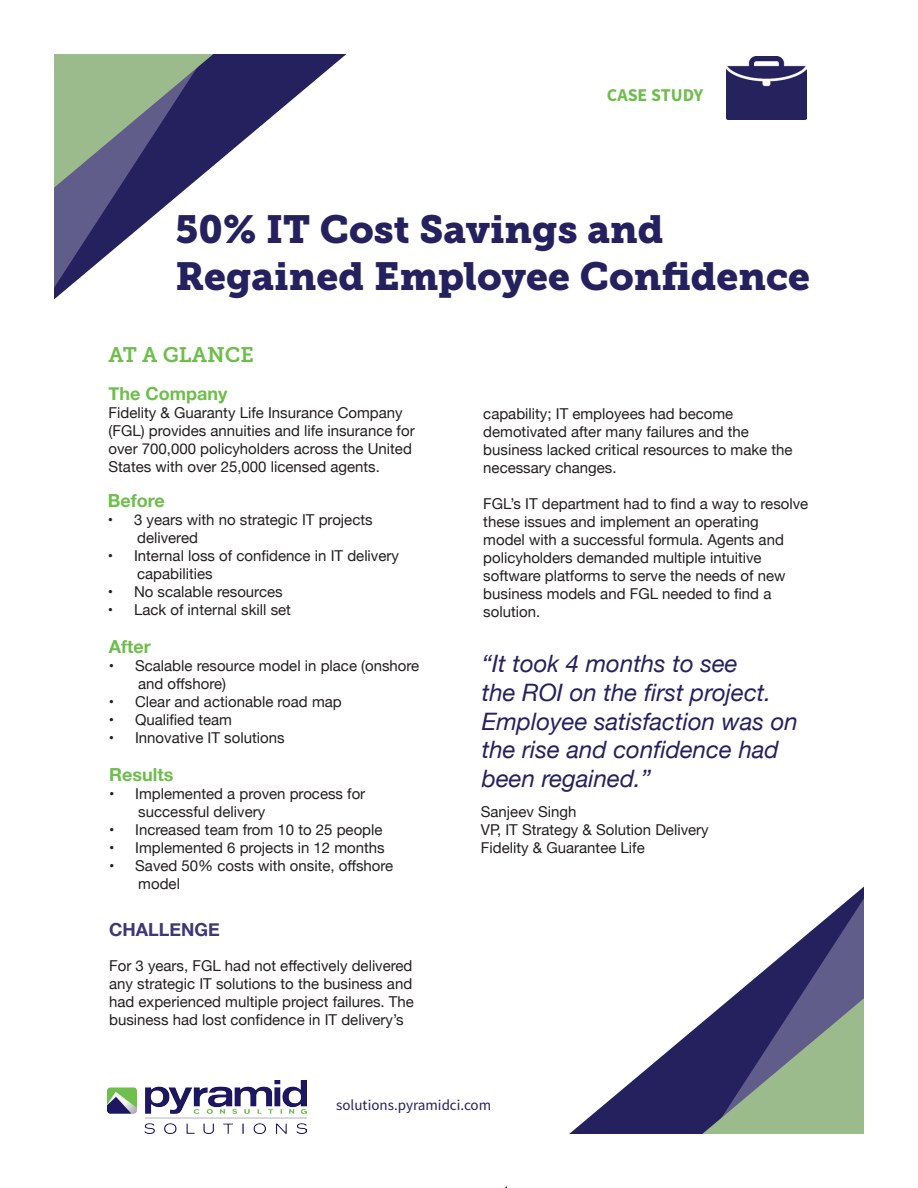
<style>
.page{position:relative;width:918px;height:1188px;background:#fff}
.page>*{position:absolute;margin:0;border:0;box-sizing:border-box;transform-origin:0 0}
.t1{font:39px "Museo Slab 900";color:#25215e}
.t2{font:italic 24px/28.8px "Helvetica Neue";color:#25215e}
.t3{font:21px "Museo Slab 700";color:#6dbe4b}
.t4{font:700 18px "Helvetica Neue";color:#6dbe4b}
.t5{font:700 18px "Helvetica Neue";color:#3c3776}
.t6{font:700 18px "Source Sans Pro";color:#6dbe4b}
.t7{font:15px/18px "Helvetica Neue";color:#231f20}
.t8{font:15px "Source Sans Pro";color:#25215e}
</style>
<div class="page">
<svg style="left:505px;top:1076px;width:133px;height:112px"></svg>
<svg style="left:785px;top:886px;width:79px;height:67px"></svg>
<svg style="left:638px;top:953px;width:226px;height:181px"></svg>
<div style="left:508px;top:1134px;width:410px;height:54px;background:#fff"></div>
<svg style="left:278px;top:54px;width:69px;height:58px"></svg>
<svg style="left:54px;top:233px;width:79px;height:67px"></svg>
<svg style="left:54px;top:54px;width:224px;height:179px"></svg>
<img style="left:108px;top:1080px;width:198px;height:54px">
<img style="left:727px;top:56px;width:79px;height:64px">
<p class="t6" style="left:607px;top:84px;width:98px">CASE STUDY</p>
<p class="t1" style="left:175px;top:207px;width:490px">50% IT Cost Savings and</p>
<p class="t1" style="left:175px;top:254px;width:636px">Regained Employee Confidence</p>
<p class="t3" style="left:109px;top:342px;width:147px">AT A GLANCE</p>
<p class="t4" style="left:109px;top:380px;width:120px">The Company</p>
<p class="t7" style="left:109px;top:405px;width:308px">Fidelity &amp; Guaranty Life Insurance Company (FGL) provides annuities and life insurance for over 700,000 policyholders across the United States with over 25,000 licensed agents.</p>
<p class="t4" style="left:108px;top:486px;width:59px">Before</p>
<p class="t7" style="left:108px;top:511px;width:266px">• 3 years with no strategic IT projects</p>
<p class="t7" style="left:137px;top:529px;width:62px">delivered</p>
<p class="t7" style="left:108px;top:547px;width:293px">• Internal loss of confidence in IT delivery</p>
<p class="t7" style="left:137px;top:565px;width:77px">capabilities</p>
<p class="t7" style="left:108px;top:583px;width:176px">• No scalable resources</p>
<p class="t7" style="left:108px;top:601px;width:185px">• Lack of internal skill set</p>
<p class="t4" style="left:109px;top:632px;width:43px">After</p>
<p class="t7" style="left:109px;top:657px;width:312px">• Scalable resource model in place (onshore</p>
<p class="t7" style="left:138px;top:675px;width:89px">and offshore)</p>
<p class="t7" style="left:109px;top:693px;width:234px">• Clear and actionable road map</p>
<p class="t7" style="left:109px;top:711px;width:125px">• Qualified team</p>
<p class="t7" style="left:109px;top:729px;width:177px">• Innovative IT solutions</p>
<p class="t4" style="left:109px;top:761px;width:66px">Results</p>
<p class="t7" style="left:109px;top:786px;width:258px">• Implemented a proven process for</p>
<p class="t7" style="left:138px;top:804px;width:128px">successful delivery</p>
<p class="t7" style="left:109px;top:822px;width:275px">• Increased team from 10 to 25 people</p>
<p class="t7" style="left:109px;top:840px;width:277px">• Implemented 6 projects in 12 months</p>
<p class="t7" style="left:109px;top:858px;width:286px">• Saved 50% costs with onsite, offshore</p>
<p class="t7" style="left:138px;top:876px;width:43px">model</p>
<p class="t5" style="left:109px;top:915px;width:112px">CHALLENGE</p>
<p class="t7" style="left:109px;top:957px;width:306px;text-align:justify">For 3 years, FGL had not effectively delivered any strategic IT solutions to the business and had experienced multiple project failures. The business had lost confidence in IT delivery’s</p>
<p class="t7" style="left:483px;top:405px;width:311px">capability; IT employees had become demotivated after many failures and the business lacked critical resources to make the necessary changes.</p>
<p class="t7" style="left:483px;top:495px;width:327px">FGL’s IT department had to find a way to resolve these issues and implement an operating<br>model with a successful formula. Agents and policyholders demanded multiple intuitive software platforms to serve the needs of new business models and FGL needed to find a solution.</p>
<p class="t2" style="left:482px;top:650px;width:318px">“It took 4 months to see<br>the ROI on the first project.<br>Employee satisfaction was on the rise and confidence had been regained.”</p>
<p class="t7" style="left:481px;top:804px;width:97px">Sanjeev Singh</p>
<p class="t7" style="left:481px;top:822px;width:229px">VP, IT Strategy &amp; Solution Delivery</p>
<p class="t7" style="left:481px;top:840px;width:165px">Fidelity &amp; Guarantee Life</p>
<p class="t8" style="left:336px;top:1095px;width:156px">solutions.pyramidci.com</p>
</div>
